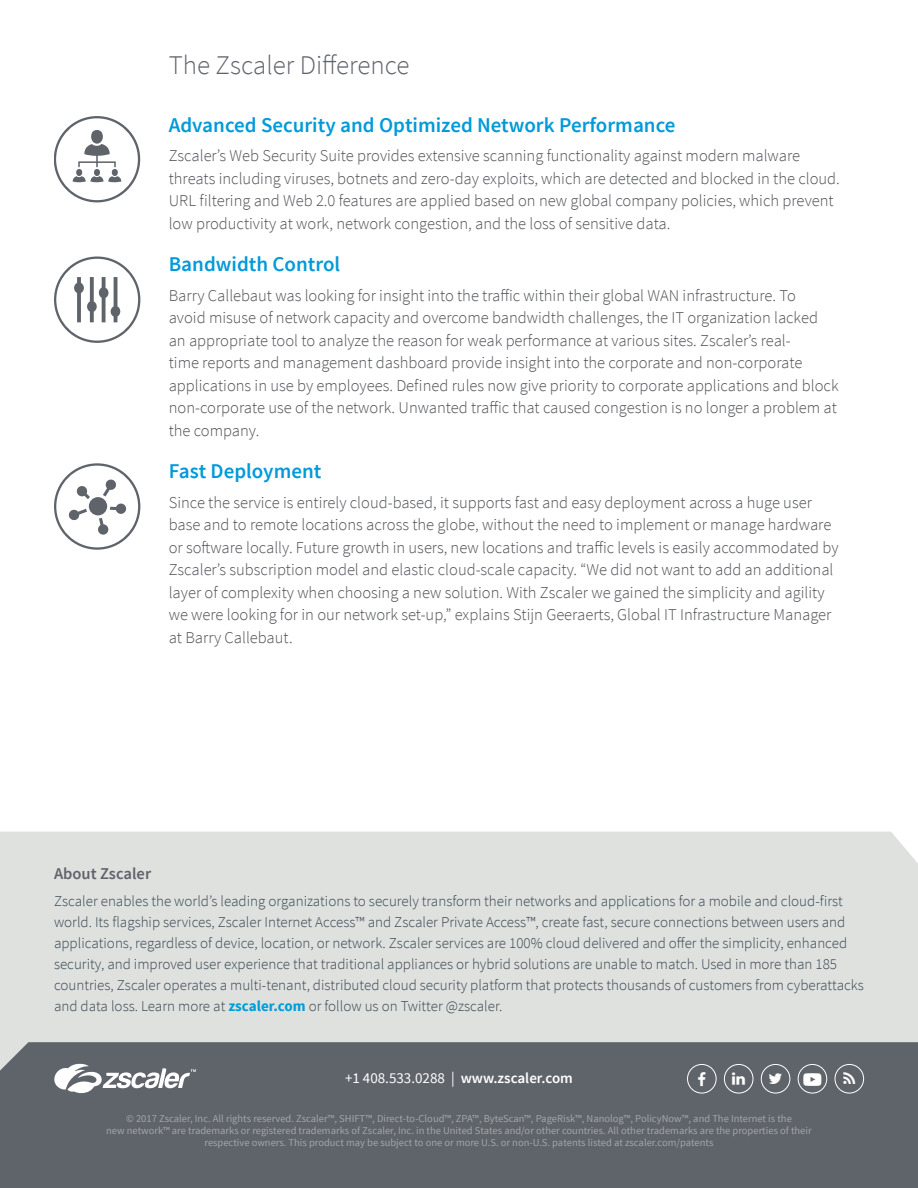
<style>
.page{position:relative;width:918px;height:1188px;background:#fff}
.page>*{position:absolute;margin:0;border:0;box-sizing:border-box;transform-origin:0 0}
.t1{font:300 27px "Source Sans Pro";color:#5f636a}
.t2{font:600 21px "Source Sans Pro";color:#009ada}
.t3{font:300 16.5px/22.5px "Source Sans Pro";color:#4c4f54}
.t4{font:600 16.5px "Source Sans Pro";color:#5f636a}
.t5{font:300 15px/21px "Source Sans Pro";color:#36454f}
.t6{font:15px "Source Sans Pro";color:#fff}
.t7{font:10.5px/12px "Source Sans Pro";color:#a3a7a9;text-align:center}
.s1{font-weight:700;color:#009cda}
.s2{font-weight:600}
</style>
<div class="page">
<div style="left:0;top:832px;width:918px;height:210px;background:#dfe1df"></div>
<div style="left:0;top:1042px;width:918px;height:146px;background:#5f636a"></div>
<svg style="left:54px;top:1064px;width:142px;height:29px"></svg>
<svg style="left:54px;top:257px;width:86px;height:86px"></svg>
<div style="left:835px;top:1064px;width:29px;height:29px;border:1px solid #fff;border-radius:50%"></div>
<div style="left:798px;top:1064px;width:29px;height:29px;border:1px solid #fff;border-radius:50%"></div>
<div style="left:761px;top:1064px;width:29px;height:29px;border:1px solid #fff;border-radius:50%"></div>
<div style="left:724px;top:1064px;width:29px;height:29px;border:1px solid #fff;border-radius:50%"></div>
<div style="left:687px;top:1064px;width:30px;height:29px;border:1px solid #fff;border-radius:50%"></div>
<svg style="left:54px;top:463px;width:86px;height:87px"></svg>
<svg style="left:54px;top:116px;width:86px;height:86px"></svg>
<svg style="left:698px;top:1072px;width:8px;height:14px"></svg>
<svg style="left:732px;top:1073px;width:13px;height:12px"></svg>
<svg style="left:769px;top:1074px;width:13px;height:10px"></svg>
<svg style="left:803px;top:1073px;width:18px;height:12px"></svg>
<svg style="left:843px;top:1073px;width:12px;height:11px"></svg>
<h1 class="t1" style="left:169px;top:49px;width:242px">The Zscaler Difference</h1>
<p class="t2" style="left:169px;top:112px;width:508px">Advanced Security and Optimized Network Performance</p>
<p class="t3" style="left:169px;top:144px;width:673px">Zscaler’s Web Security Suite provides extensive scanning functionality against modern malware threats including viruses, botnets and zero-day exploits, which are detected and blocked in the cloud.<br>URL filtering and Web 2.0 features are applied based on new global company policies, which prevent low productivity at work, network congestion, and the loss of sensitive data.</p>
<p class="t2" style="left:169px;top:251px;width:173px">Bandwidth Control</p>
<p class="t3" style="left:169px;top:284px;width:671px">Barry Callebaut was looking for insight into the traffic within their global WAN infrastructure. To<br>avoid misuse of network capacity and overcome bandwidth challenges, the IT organization lacked an appropriate tool to analyze the reason for weak performance at various sites. Zscaler’s real-<br>time reports and management dashboard provide insight into the corporate and non-corporate applications in use by employees. Defined rules now give priority to corporate applications and block non-corporate use of the network. Unwanted traffic that caused congestion is no longer a problem at the company.</p>
<p class="t2" style="left:169px;top:458px;width:154px">Fast Deployment</p>
<p class="t3" style="left:169px;top:491px;width:671px">Since the service is entirely cloud-based, it supports fast and easy deployment across a huge user base and to remote locations across the globe, without the need to implement or manage hardware or software locally. Future growth in users, new locations and traffic levels is easily accommodated by Zscaler’s subscription model and elastic cloud-scale capacity. “We did not want to add an additional layer of complexity when choosing a new solution. With Zscaler we gained the simplicity and agility we were looking for in our network set-up,” explains Stijn Geeraerts, Global IT Infrastructure Manager at Barry Callebaut.</p>
<p class="t4" style="left:54px;top:863px;width:99px">About Zscaler</p>
<p class="t5" style="left:54px;top:891px;width:811px">Zscaler enables the world’s leading organizations to securely transform their networks and applications for a mobile and cloud-first world. Its flagship services, Zscaler Internet Access™ and Zscaler Private Access™, create fast, secure connections between users and applications, regardless of device, location, or network. Zscaler services are 100% cloud delivered and offer the simplicity, enhanced security, and improved user experience that traditional appliances or hybrid solutions are unable to match. Used in more than 185 countries, Zscaler operates a multi-tenant, distributed cloud security platform that protects thousands of customers from cyberattacks and data loss. Learn more at <span class="s1">zscaler.com</span> or follow us on Twitter @zscaler.</p>
<p class="t6" style="left:345px;top:1068px;width:229px">+1 408.533.0288 | <span class="s2">www.zscaler.com</span></p>
<p class="t7" style="left:106px;top:1113px;width:707px">© 2017 Zscaler, Inc. All rights reserved. Zscaler™, SHIFT™, Direct-to-Cloud™, ZPA™, ByteScan™, PageRisk™, Nanolog™, PolicyNow™, and The Internet is the<br>new network™ are trademarks or registered trademarks of Zscaler, Inc. in the United States and/or other countries. All other trademarks are the properties of their respective owners. This product may be subject to one or more U.S. or non-U.S. patents listed at zscaler.com/patents</p>
</div>
